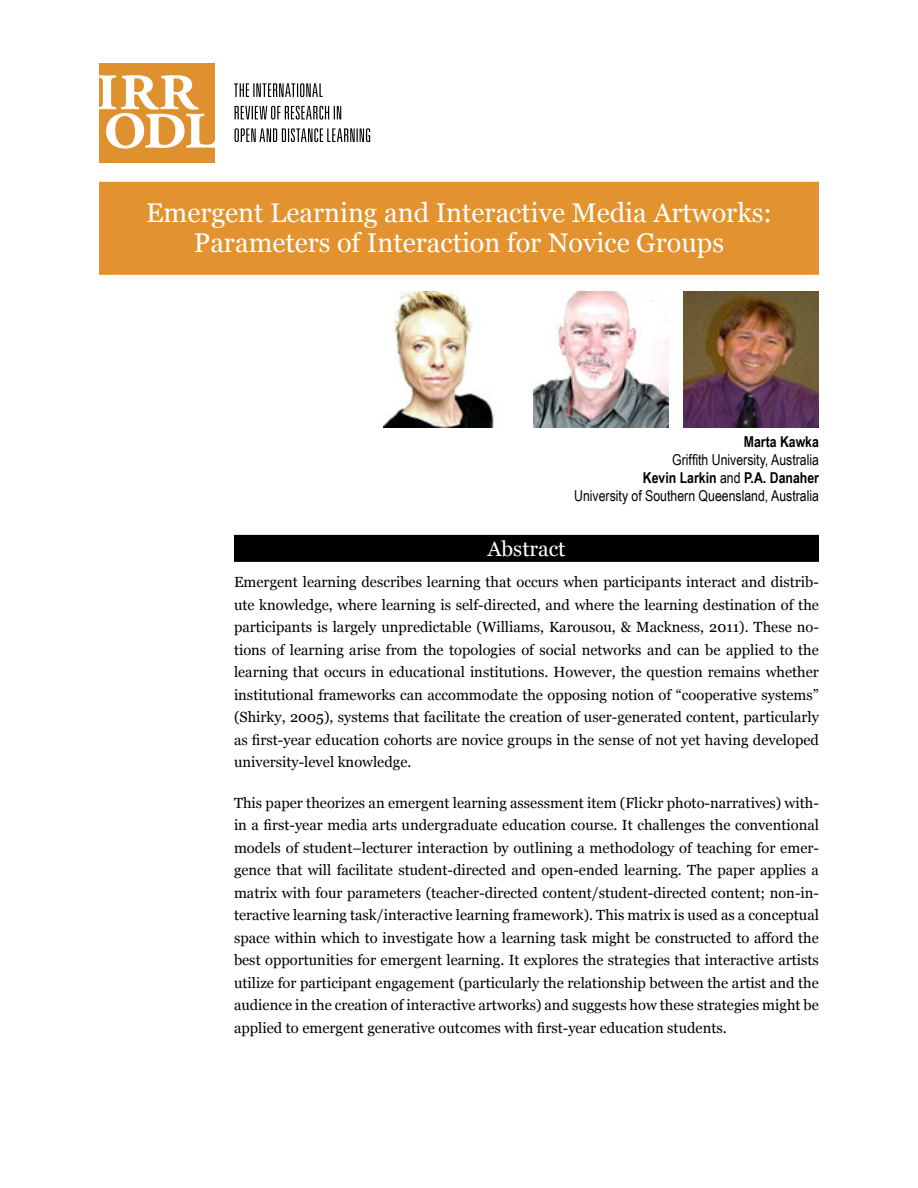
<style>
.page{position:relative;width:918px;height:1188px;background:#fff}
.page>*{position:absolute;margin:0;border:0;box-sizing:border-box;transform-origin:0 0}
.t1{font:27px/30px "Georgia";color:#fff;text-align:center}
.t2{font:21px "Georgia";color:#fff}
.t3{font:15px/18px "Arial Narrow";color:#000;text-align:right}
.t4{font:14.7px/22.5px "Georgia";color:#000;text-align:justify}
.s1{font-weight:700}
</style>
<div class="page">
<img style="left:99px;top:63px;width:116px;height:99px">
<svg style="left:235px;top:128px;width:135px;height:14px"></svg>
<svg style="left:235px;top:106px;width:106px;height:14px"></svg>
<svg style="left:234px;top:83px;width:89px;height:14px"></svg>
<div style="left:99px;top:182px;width:720px;height:63px;background:#e2922e"></div>
<div style="left:99px;top:212px;width:720px;height:63px;background:#e2922e"></div>
<div style="left:234px;top:535px;width:585px;height:27px;background:#000"></div>
<img style="left:534px;top:292px;width:135px;height:135px">
<img style="left:384px;top:292px;width:110px;height:135px">
<img style="left:684px;top:292px;width:135px;height:135px">
<p class="t1" style="left:146px;top:198px;width:627px">Emergent Learning and Interactive Media Artworks:<br>Parameters of Interaction for Novice Groups</p>
<p class="t3" style="left:574px;top:432px;width:246px"><span class="s1">Marta Kawka<br></span>Griffith University, Australia<br><span class="s1">Kevin Larkin</span> and <span class="s1">P.A. Danaher<br></span>University of Southern Queensland, Australia</p>
<p class="t2" style="left:487px;top:537px;width:80px">Abstract</p>
<p class="t4" style="left:234px;top:571px;width:587px">Emergent learning describes learning that occurs when participants interact and distrib&shy;ute knowledge, where learning is self-directed, and where the learning destination of the participants is largely unpredictable (Williams, Karousou, &amp; Mackness, 2011). These no&shy;tions of learning arise from the topologies of social networks and can be applied to the learning that occurs in educational institutions. However, the question remains whether institutional frameworks can accommodate the opposing notion of “cooperative systems” (Shirky, 2005), systems that facilitate the creation of user-generated content, particularly as first-year education cohorts are novice groups in the sense of not yet having developed university-level knowledge.</p>
<p class="t4" style="left:234px;top:792px;width:587px">This paper theorizes an emergent learning assessment item (Flickr photo-narratives) with&shy;in a first-year media arts undergraduate education course. It challenges the conventional models of student–lecturer interaction by outlining a methodology of teaching for emer&shy;gence that will facilitate student-directed and open-ended learning. The paper applies a matrix with four parameters (teacher-directed content/student-directed content; non-in&shy;teractive learning task/interactive learning framework). This matrix is used as a conceptual space within which to investigate how a learning task might be constructed to afford the best opportunities for emergent learning. It explores the strategies that interactive artists utilize for participant engagement (particularly the relationship between the artist and the audience in the creation of interactive artworks) and suggests how these strategies might be applied to emergent generative outcomes with first-year education students.</p>
</div>
